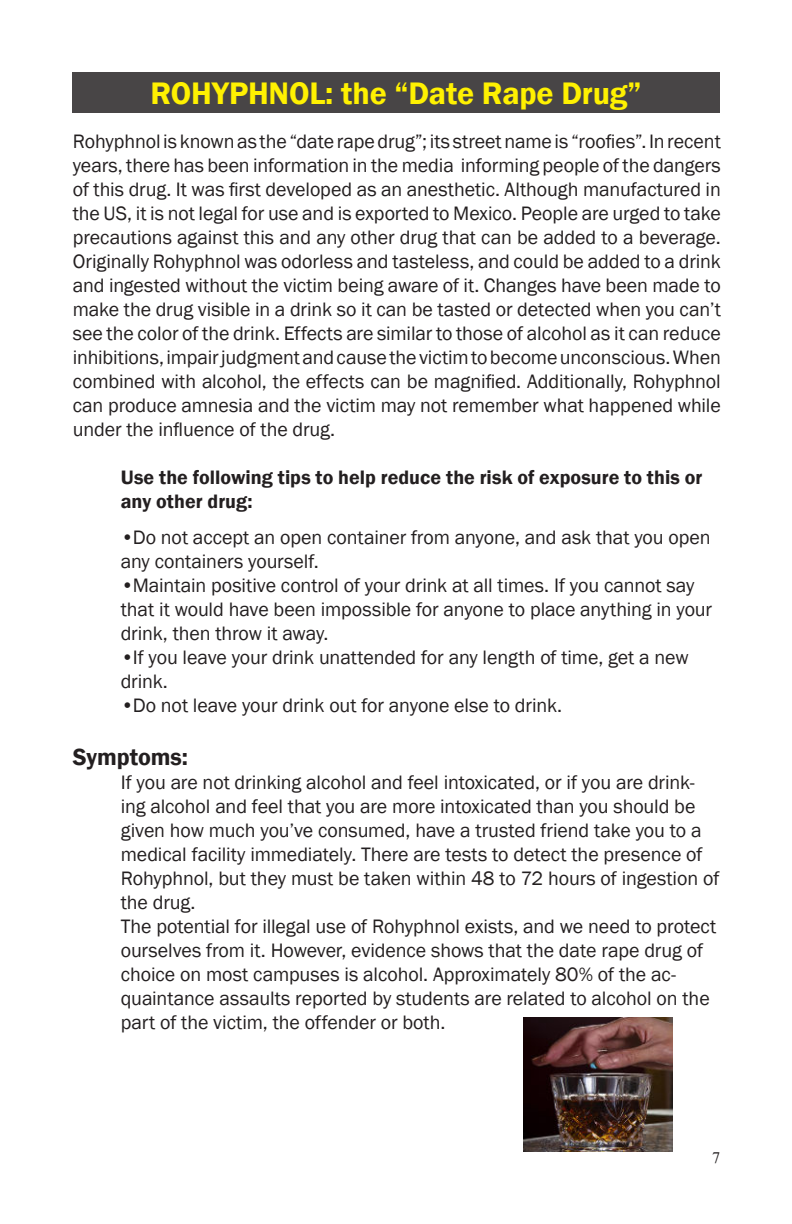
<style>
.page{position:relative;width:792px;height:1224px;background:#fff}
.page>*{position:absolute;margin:0;border:0;box-sizing:border-box;transform-origin:0 0}
.t1{font:600 32px "Franklin Gothic";letter-spacing:-.005em;color:#fff101}
.t2{font:600 24px "Franklin Gothic";letter-spacing:-.005em;color:#231f20}
.t3{font:20px/24px "Franklin Gothic";letter-spacing:-.005em;color:#231f20}
.t4{font:600 20px/24px "Franklin Gothic";color:#231f20}
.t5{font:16px "Times New Roman";color:#231f20}
</style>
<div class="page">
<div style="left:72px;top:72px;width:648px;height:41px;background:#484546"></div>
<img style="left:523px;top:1018px;width:150px;height:134px">
<h1 class="t1" style="left:151px;top:80px;width:492px">ROHYPHNOL: the “Date Rape Drug”</h1>
<p class="t3" style="left:73px;top:130px;width:650px;text-align:justify">Rohyphnol is known as the “date rape drug”; its street name is “roofies”. In recent years, there has been information in the media informing people of the dangers of this drug. It was first developed as an anesthetic. Although manufactured in the US, it is not legal for use and is exported to Mexico. People are urged to take precautions against this and any other drug that can be added to a beverage.<br>Originally Rohyphnol was odorless and tasteless, and could be added to a drink and ingested without the victim being aware of it. Changes have been made to make the drug visible in a drink so it can be tasted or detected when you can’t see the color of the drink. Effects are similar to those of alcohol as it can reduce inhibitions, impair judgment and cause the victim to become unconscious. When combined with alcohol, the effects can be magnified. Additionally, Rohyphnol can produce amnesia and the victim may not remember what happened while under the influence of the drug.</p>
<p class="t4" style="left:121px;top:466px;width:583px">Use the following tips to help reduce the risk of exposure to this or any other drug:</p>
<p class="t3" style="left:121px;top:526px;width:591px">•Do not accept an open container from anyone, and ask that you open any containers yourself.</p>
<p class="t3" style="left:121px;top:574px;width:593px">•Maintain positive control of your drink at all times. If you cannot say that it would have been impossible for anyone to place anything in your drink, then throw it away.</p>
<p class="t3" style="left:121px;top:646px;width:569px">•If you leave your drink unattended for any length of time, get a new drink.</p>
<p class="t3" style="left:121px;top:694px;width:443px">•Do not leave your drink out for anyone else to drink.</p>
<p class="t2" style="left:73px;top:747px;width:117px">Symptoms:</p>
<p class="t3" style="left:121px;top:770px;width:600px">If you are not drinking alcohol and feel intoxicated, or if you are drink&shy;ing alcohol and feel that you are more intoxicated than you should be given how much you’ve consumed, have a trusted friend take you to a medical facility immediately. There are tests to detect the presence of Rohyphnol, but they must be taken within 48 to 72 hours of ingestion of the drug.<br>The potential for illegal use of Rohyphnol exists, and we need to protect ourselves from it. However, evidence shows that the date rape drug of choice on most campuses is alcohol. Approximately 80% of the ac&shy;quaintance assaults reported by students are related to alcohol on the part of the victim, the offender or both.</p>
<p class="t5" style="left:712px;top:1148px;width:9px">7</p>
</div>
